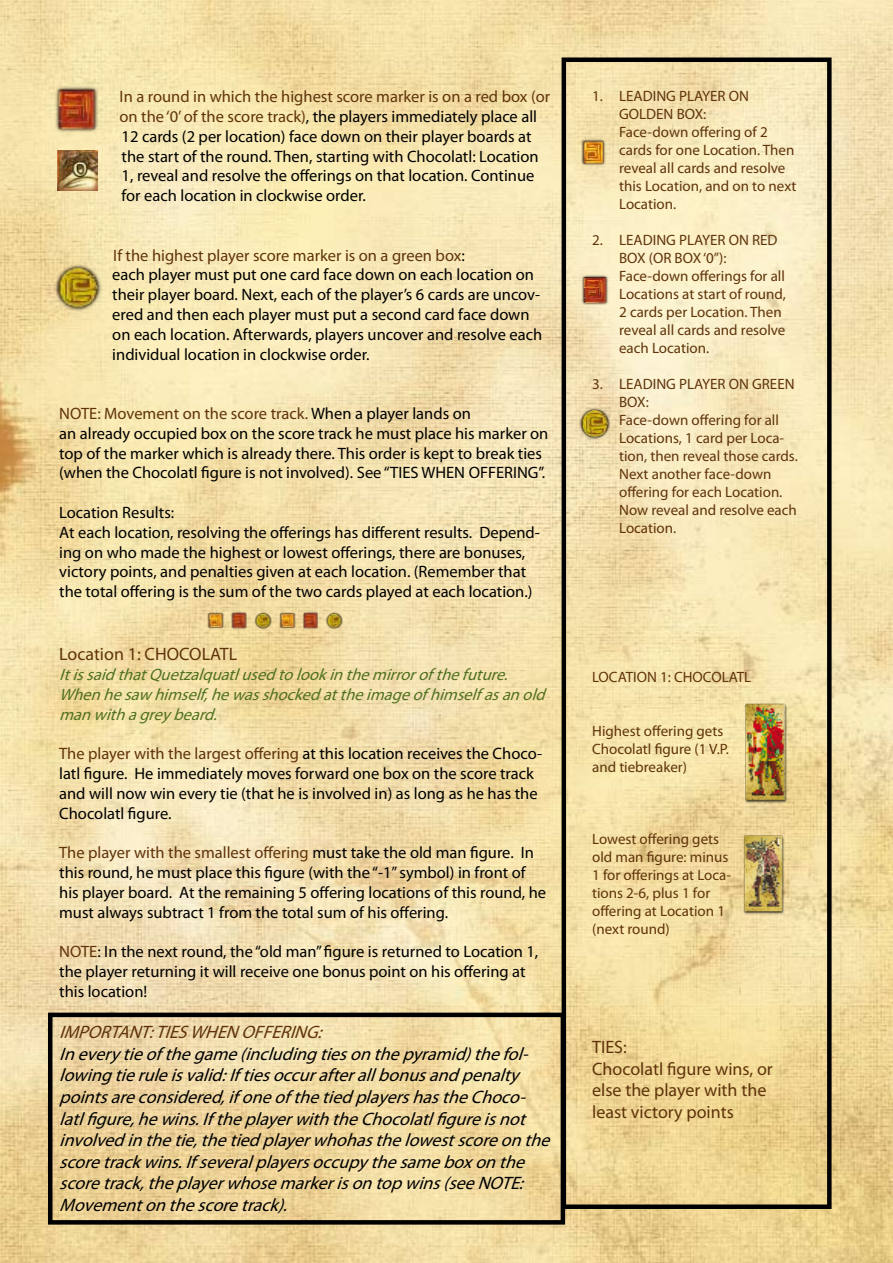
<style>
.page{position:relative;width:893px;height:1263px;background:#fff}
.page>*{position:absolute;margin:0;border:0;box-sizing:border-box;transform-origin:0 0}
.t1{font:italic 18px/21.6px "Myriad Pro";color:#000}
.t2{font:18px/21.6px "Myriad Pro";color:#60340b}
.t3{font:italic 18px "Myriad Pro";color:#60340b}
.t4{font:16.5px/19.8px "Myriad Pro";color:#000}
.t5{font:italic 16.5px/19.8px "Myriad Pro";color:#517120}
.t6{font:15px/18px "Myriad Pro";color:#60340b}
.s1{color:#60340b}
</style>
<div class="page">
<img style="left:0;top:0;width:893px;height:1263px">
<img style="left:49px;top:82px;width:54px;height:53px">
<img style="left:54px;top:263px;width:50px;height:49px">
<div style="left:562px;top:57px;width:270px;height:1152px;border:4px solid #000"></div>
<img style="left:203px;top:602px;width:71px;height:37px">
<img style="left:274px;top:602px;width:73px;height:37px">
<img style="left:741px;top:698px;width:54px;height:113px">
<img style="left:735px;top:819px;width:54px;height:113px">
<img style="left:576px;top:136px;width:34px;height:34px">
<img style="left:578px;top:272px;width:34px;height:34px">
<img style="left:579px;top:407px;width:34px;height:34px">
<div style="left:48px;top:1012px;width:517px;height:212px;border:4px solid #000"></div>
<img style="left:58px;top:150px;width:39px;height:41px">
<p class="t4" style="left:120px;top:86px;width:432px"><span class="s1">In a round in which the highest score marker is on a red box (or on the ‘0’ of the score track)</span>, the players immediately place all 12 cards (2 per location) face down on their player boards at the start of the round. Then, starting with Chocolatl: Location 1, reveal and resolve the offerings on that location. Continue for each location in clockwise order.</p>
<p class="t4" style="left:112px;top:245px;width:431px"><span class="s1">If the highest player score marker is on a green box</span>:<br>each player must put one card face down on each location on their player board. Next, each of the player’s 6 cards are uncov&shy;ered and then each player must put a second card face down on each location. Afterwards, players uncover and resolve each individual location in clockwise order.</p>
<p class="t4" style="left:59px;top:403px;width:491px"><span class="s1">NOTE: Movement on the score track.</span> When a player lands on<br>an already occupied box on the score track he must place his marker on top of the marker which is already there. This order is kept to break ties (when the Chocolatl figure is not involved). See “TIES WHEN OFFERING”.</p>
<p class="t4" style="left:59px;top:502px;width:482px">Location Results:<br>At each location, resolving the offerings has different results. Depend&shy;ing on who made the highest or lowest offerings, there are bonuses, victory points, and penalties given at each location. (Remember that the total offering is the sum of the two cards played at each location.)</p>
<p class="t2" style="left:59px;top:643px;width:180px">Location 1: CHOCOLATL</p>
<p class="t5" style="left:59px;top:664px;width:493px">ItissaidthatQuetzalquatlusedtolookinthemirrorofthefuture.<br>Whenhesaw himself,hewasshockedattheimageofhimselfasanold manwithagreybeard.</p>
<p class="t4" style="left:59px;top:743px;width:484px"><span class="s1">The player with the largest offering</span> at this location receives the Choco&shy;latl figure. He immediately moves forward one box on the score track and will now win every tie (that he is involved in) as long as he has the Chocolatl figure.</p>
<p class="t4" style="left:59px;top:842px;width:488px"><span class="s1">The player with the smallest offering</span> must take the old man figure. In this round, he must place this figure (with the “-1” symbol) in front of his player board. At the remaining 5 offering locations of this round, he must always subtract 1 from the total sum of his offering.</p>
<p class="t4" style="left:59px;top:941px;width:481px"><span class="s1">NOTE</span>: In the next round, the “old man” figure is returned to Location 1, the player returning it will receive one bonus point on his offering at this location!</p>
<p class="t3" style="left:59px;top:1021px;width:270px">IMPORTANT:TIESWHENOFFERING:</p>
<p class="t1" style="left:59px;top:1043px;width:499px">Ineverytieofthegame(includingtiesonthepyramid)thefol&shy;lowingtieruleisvalid:Iftiesoccurafterallbonusandpenalty pointsareconsidered,ifoneofthetiedplayershastheChoco&shy;latlfigure,hewins.IftheplayerwiththeChocolatlfigureisnot involvedinthetie,thetiedplayerwhohasthelowestscoreonthe scoretrackwins.Ifseveralplayersoccupythesameboxonthe scoretrack,theplayerwhosemarkerisontopwins(seeNOTE:<br>Movementonthescoretrack).</p>
<p class="t6" style="left:619px;top:87px;width:179px;text-indent:-27px">1. LEADING PLAYER ON<br>GOLDEN BOX:<br>Face-down offering of 2 cards for one Location. Then reveal all cards and resolve this Location, and on to next<br>Location.</p>
<p class="t6" style="left:619px;top:231px;width:168px;text-indent:-27px">2. LEADING PLAYER ON RED<br>BOX (OR BOX ‘0”):<br>Face-down offerings for all<br>Locations at start of round,<br>2 cards per Location. Then reveal all cards and resolve each Location.</p>
<p class="t6" style="left:619px;top:375px;width:180px;text-indent:-27px">3. LEADING PLAYER ON GREEN<br>BOX:<br>Face-down offering for all<br>Locations, 1 card per Loca&shy;tion, then reveal those cards.<br>Next another face-down offering for each Location.<br>Now reveal and resolve each<br>Location.</p>
<p class="t6" style="left:592px;top:668px;width:161px">LOCATION 1: CHOCOLATL</p>
<p class="t6" style="left:592px;top:722px;width:138px">Highest offering gets<br>Chocolatl figure (1 V.P. and tiebreaker)</p>
<p class="t6" style="left:592px;top:830px;width:140px">Lowest offering gets old man figure: minus<br>1 for offerings at Loca&shy;tions 2-6, plus 1 for offering at Location 1 (next round)</p>
<p class="t2" style="left:592px;top:1036px;width:182px">TIES:<br>Chocolatl figure wins, or else the player with the least victory points</p>
</div>
